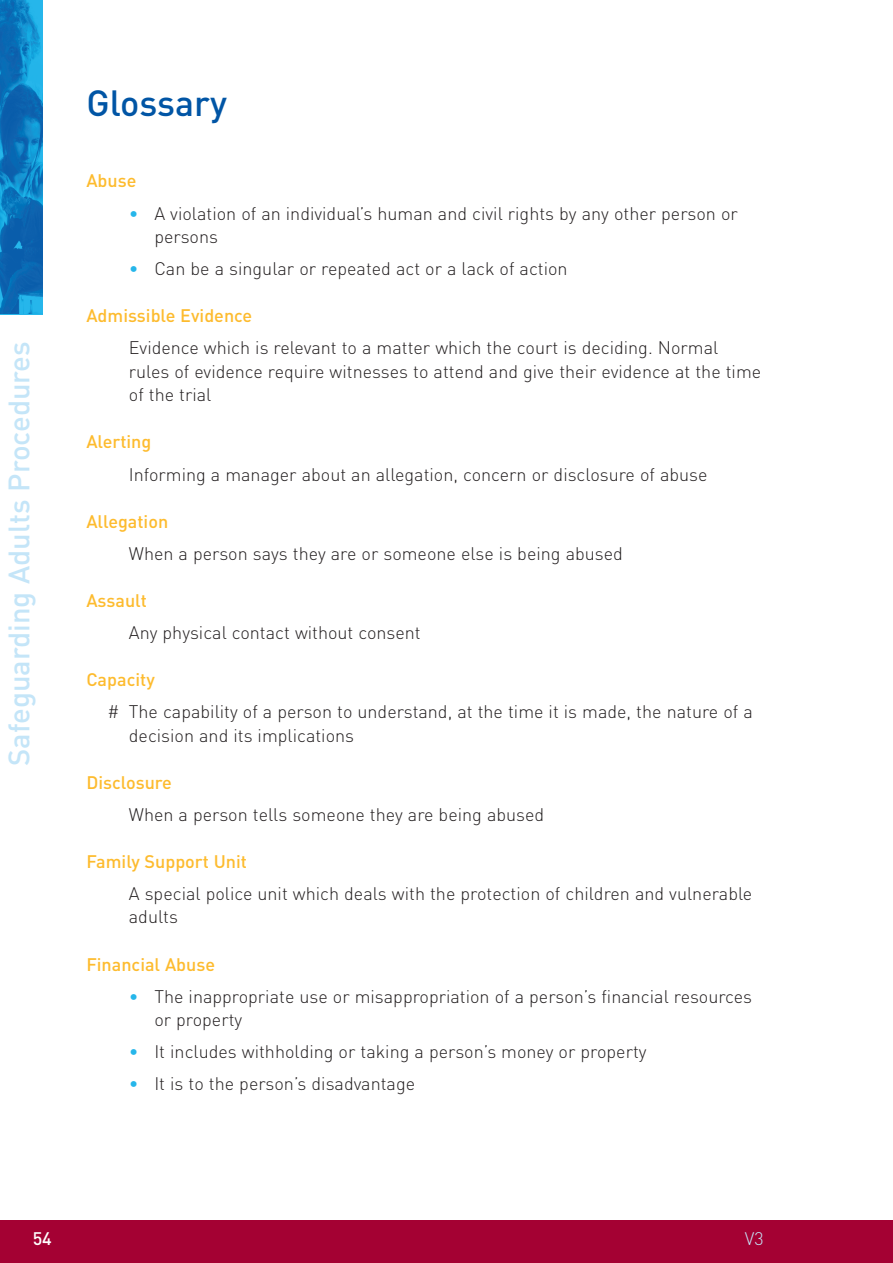
<style>
.page{position:relative;width:893px;height:1263px;background:#fff}
.page>*{position:absolute;margin:0;border:0;box-sizing:border-box;transform-origin:0 0}
.t1{font:500 36px "DIN";color:#0155a5}
.t2{font:500 29.25px "DIN";color:#c4e5f8}
.t3{font:300 18px/23.5px "DIN";color:#231f20}
.t4{font:500 18px "DIN";color:#fdbb2e}
.t5{font:500 18px "DIN";color:#fff}
.t6{font:300 18px "DIN";color:#c4e5f8}
.s1{color:#26b6ea}
</style>
<div class="page">
<div style="left:0;top:1220px;width:893px;height:43px;background:#a40133"></div>
<img style="left:0;top:0;width:42px;height:314px">
<h2 class="t2" style="left:9px;top:766px;width:426px;rotate:-90deg">Safeguarding Adults Procedures</h2>
<h1 class="t1" style="left:86px;top:90px;width:142px">Glossary</h1>
<p class="t4" style="left:86px;top:175px;width:52px">Abuse</p>
<p class="t3" style="left:154px;top:203px;width:585px;text-indent:-26px"><span class="s1">•</span> A violation of an individual’s human and civil rights by any other person or persons</p>
<p class="t3" style="left:129px;top:259px;width:440px"><span class="s1">•</span> Can be a singular or repeated act or a lack of action</p>
<p class="t4" style="left:86px;top:309px;width:167px">Admissible Evidence</p>
<p class="t3" style="left:129px;top:338px;width:634px">Evidence which is relevant to a matter which the court is deciding. Normal rules of evidence require witnesses to attend and give their evidence at the time of the trial</p>
<p class="t4" style="left:86px;top:436px;width:67px">Alerting</p>
<p class="t3" style="left:129px;top:464px;width:580px">Informing a manager about an allegation, concern or disclosure of abuse</p>
<p class="t4" style="left:86px;top:515px;width:83px">Allegation</p>
<p class="t3" style="left:129px;top:544px;width:495px">When a person says they are or someone else is being abused</p>
<p class="t4" style="left:86px;top:594px;width:62px">Assault</p>
<p class="t3" style="left:129px;top:623px;width:293px">Any physical contact without consent</p>
<p class="t4" style="left:86px;top:673px;width:70px">Capacity</p>
<p class="t3" style="left:129px;top:702px;width:625px;text-indent:-21px"># The capability of a person to understand, at the time it is made, the nature of a decision and its implications</p>
<p class="t4" style="left:86px;top:776px;width:87px">Disclosure</p>
<p class="t3" style="left:129px;top:805px;width:417px">When a person tells someone they are being abused</p>
<p class="t4" style="left:86px;top:855px;width:162px">Family Support Unit</p>
<p class="t3" style="left:129px;top:884px;width:625px">A special police unit which deals with the protection of children and vulnerable adults</p>
<p class="t4" style="left:86px;top:958px;width:130px">Financial Abuse</p>
<p class="t3" style="left:154px;top:986px;width:599px;text-indent:-26px"><span class="s1">•</span> The inappropriate use or misappropriation of a person’s financial resources or property</p>
<p class="t3" style="left:129px;top:1042px;width:519px"><span class="s1">•</span> It includes withholding or taking a person’s money or property</p>
<p class="t3" style="left:129px;top:1074px;width:288px"><span class="s1">•</span> It is to the person’s disadvantage</p>
<p class="t5" style="left:33px;top:1232px;width:21px">54</p>
<p class="t6" style="left:745px;top:1232px;width:20px">V3</p>
</div>
